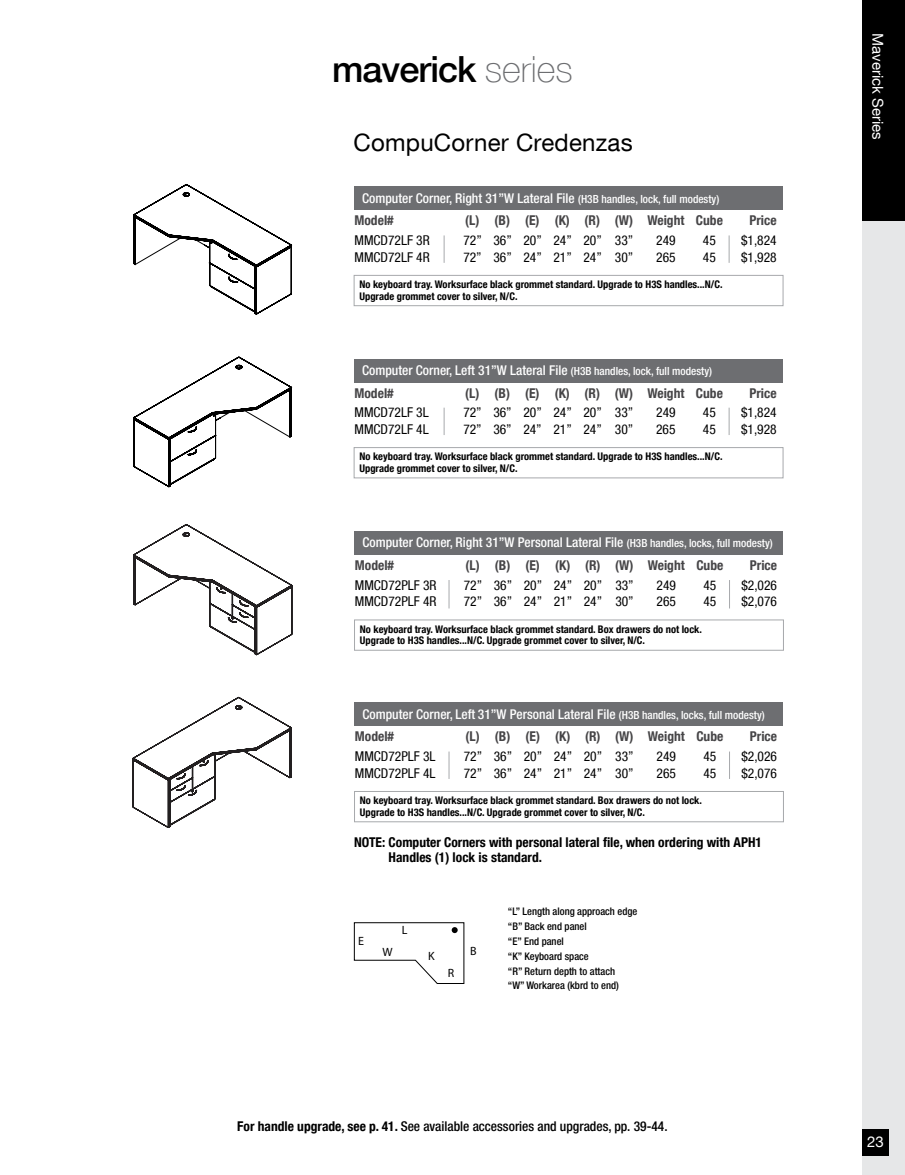
<style>
.page{position:relative;width:905px;height:1175px;background:#fff}
.page>*{position:absolute;margin:0;border:0;box-sizing:border-box;transform-origin:0 0}
.t1{font:500 36px "Helvetica Neue LT Com";letter-spacing:-.025em;color:#000}
.t2{font:24px "Helvetica Neue LT Com";letter-spacing:.01em;color:#000}
.t3{font:15px "Helvetica Neue LT Com";color:#fff}
.t4{font:condensed 13.5px/16.8px "Helvetica Neue LT Com";color:#000}
.t5{font:500 condensed 13.5px "Helvetica Neue LT Com";color:#fff}
.t6{font:700 condensed 13.5px "Helvetica Neue LT Com";color:#464547}
.t7{font:700 condensed 13.5px/15px "Helvetica Neue LT Com";color:#000}
.t8{font:500 condensed 13.5px "Helvetica Neue LT Com";color:#000}
.t9{font:12px "Myriad Pro";color:#000}
.t10{font:700 condensed 10.5px/11.6px "Helvetica Neue LT Com";color:#000}
.t11{font:500 condensed 10.5px/14.9px "Helvetica Neue LT Com";color:#000}
.s1{font-weight:100;color:#6d6e71}
.s2{font-size:11.25px}
.s3{font-weight:700}
</style>
<div class="page">
<div style="left:862px;top:0;width:42px;height:1174px;background:#e6e7e8"></div>
<div style="left:862px;top:0;width:42px;height:221px;background:#000"></div>
<div style="left:862px;top:1128px;width:27px;height:27px;background:#000"></div>
<div style="left:354px;top:186px;width:428px;height:24px;background:#6d6e71"></div>
<div style="left:354px;top:359px;width:428px;height:23px;background:#6d6e71"></div>
<svg style="left:444px;top:235px;width:1px;height:28px"></svg>
<svg style="left:444px;top:407px;width:1px;height:28px"></svg>
<svg style="left:728px;top:235px;width:1px;height:28px"></svg>
<svg style="left:728px;top:407px;width:1px;height:28px"></svg>
<div style="left:354px;top:275px;width:429px;height:31px;border:1px solid #a7a9ac"></div>
<div style="left:354px;top:447px;width:429px;height:31px;border:1px solid #a7a9ac"></div>
<svg style="left:133px;top:184px;width:159px;height:131px"></svg>
<svg style="left:133px;top:356px;width:159px;height:131px"></svg>
<div style="left:354px;top:531px;width:429px;height:24px;background:#6d6e71"></div>
<div style="left:354px;top:702px;width:429px;height:24px;background:#6d6e71"></div>
<svg style="left:448px;top:580px;width:1px;height:28px"></svg>
<svg style="left:448px;top:751px;width:1px;height:28px"></svg>
<svg style="left:729px;top:580px;width:1px;height:28px"></svg>
<svg style="left:729px;top:751px;width:1px;height:28px"></svg>
<div style="left:354px;top:619px;width:429px;height:31px;border:1px solid #a7a9ac"></div>
<div style="left:354px;top:791px;width:429px;height:31px;border:1px solid #a7a9ac"></div>
<svg style="left:353px;top:922px;width:112px;height:62px"></svg>
<svg style="left:133px;top:524px;width:159px;height:131px"></svg>
<svg style="left:132px;top:696px;width:160px;height:132px"></svg>
<h1 class="t1" style="left:332px;top:47px;width:242px">maverick <span class="s1">series</span></h1>
<h2 class="t2" style="left:353px;top:127px;width:281px">CompuCorner Credenzas</h2>
<p class="t5" style="left:362px;top:190px;width:359px">Computer Corner, Right 31”W Lateral File <span class="s2">(H3B handles, lock, full modesty)</span></p>
<p class="t6" style="left:354px;top:212px;width:41px">Model#</p>
<p class="t4" style="left:354px;top:232px;width:77px">MMCD72LF 3R<br>MMCD72LF 4R</p>
<p class="t6" style="left:465px;top:212px;width:259px">(L) (B) (E) (K) (R) (W) Weight Cube</p>
<p class="t4" style="left:463px;top:232px;width:171px">72” 36” 20” 24” 20” 33”</p>
<p class="t4" style="left:656px;top:232px;width:21px">249</p>
<p class="t4" style="left:703px;top:232px;width:14px">45</p>
<p class="t4" style="left:463px;top:248px;width:171px">72” 36” 24” 21” 24” 30”</p>
<p class="t4" style="left:656px;top:248px;width:21px">265</p>
<p class="t4" style="left:703px;top:248px;width:14px">45</p>
<p class="t10" style="left:359px;top:279px;width:364px">No keyboard tray. Worksurface black grommet standard. Upgrade to H3S handles...N/C.<br>Upgrade grommet cover to silver, N/C.</p>
<p class="t6" style="left:749px;top:212px;width:29px">Price</p>
<p class="t4" style="left:741px;top:232px;width:37px">$1,824 $1,928</p>
<p class="t5" style="left:362px;top:362px;width:351px">Computer Corner, Left 31”W Lateral File <span class="s2">(H3B handles, lock, full modesty)</span></p>
<p class="t6" style="left:354px;top:385px;width:41px">Model#</p>
<p class="t4" style="left:354px;top:404px;width:76px">MMCD72LF 3L<br>MMCD72LF 4L</p>
<p class="t6" style="left:465px;top:385px;width:259px">(L) (B) (E) (K) (R) (W) Weight Cube</p>
<p class="t4" style="left:463px;top:404px;width:171px">72” 36” 20” 24” 20” 33”</p>
<p class="t4" style="left:656px;top:404px;width:21px">249</p>
<p class="t4" style="left:703px;top:404px;width:14px">45</p>
<p class="t4" style="left:463px;top:421px;width:171px">72” 36” 24” 21” 24” 30”</p>
<p class="t4" style="left:656px;top:421px;width:21px">265</p>
<p class="t4" style="left:703px;top:421px;width:14px">45</p>
<p class="t10" style="left:359px;top:451px;width:364px">No keyboard tray. Worksurface black grommet standard. Upgrade to H3S handles...N/C.<br>Upgrade grommet cover to silver, N/C.</p>
<p class="t6" style="left:749px;top:385px;width:29px">Price</p>
<p class="t4" style="left:741px;top:404px;width:37px">$1,824 $1,928</p>
<p class="t5" style="left:362px;top:534px;width:412px">Computer Corner, Right 31”W Personal Lateral File <span class="s2">(H3B handles, locks, full modesty)</span></p>
<p class="t6" style="left:355px;top:557px;width:41px">Model#</p>
<p class="t6" style="left:465px;top:557px;width:259px">(L) (B) (E) (K) (R) (W) Weight Cube</p>
<p class="t6" style="left:749px;top:557px;width:29px">Price</p>
<p class="t4" style="left:355px;top:576px;width:83px">MMCD72PLF 3R<br>MMCD72PLF 4R</p>
<p class="t4" style="left:464px;top:576px;width:171px">72” 36” 20” 24” 20” 33”</p>
<p class="t4" style="left:656px;top:576px;width:21px">249</p>
<p class="t4" style="left:703px;top:576px;width:14px">45</p>
<p class="t4" style="left:464px;top:593px;width:171px">72” 36” 24” 21” 24” 30”</p>
<p class="t4" style="left:656px;top:593px;width:21px">265</p>
<p class="t4" style="left:703px;top:593px;width:14px">45</p>
<p class="t4" style="left:741px;top:576px;width:37px">$2,026 $2,076</p>
<p class="t10" style="left:360px;top:623px;width:343px">No keyboard tray. Worksurface black grommet standard. Box drawers do not lock.<br>Upgrade to H3S handles...N/C. Upgrade grommet cover to silver, N/C.</p>
<p class="t5" style="left:362px;top:706px;width:404px">Computer Corner, Left 31”W Personal Lateral File <span class="s2">(H3B handles, locks, full modesty)</span></p>
<p class="t6" style="left:355px;top:728px;width:41px">Model#</p>
<p class="t6" style="left:465px;top:728px;width:259px">(L) (B) (E) (K) (R) (W) Weight Cube</p>
<p class="t6" style="left:749px;top:728px;width:29px">Price</p>
<p class="t4" style="left:355px;top:748px;width:82px">MMCD72PLF 3L<br>MMCD72PLF 4L</p>
<p class="t4" style="left:463px;top:748px;width:171px">72” 36” 20” 24” 20” 33”</p>
<p class="t4" style="left:656px;top:748px;width:21px">249</p>
<p class="t4" style="left:703px;top:748px;width:14px">45</p>
<p class="t4" style="left:463px;top:764px;width:171px">72” 36” 24” 21” 24” 30”</p>
<p class="t4" style="left:656px;top:764px;width:21px">265</p>
<p class="t4" style="left:703px;top:764px;width:14px">45</p>
<p class="t4" style="left:741px;top:748px;width:37px">$2,026 $2,076</p>
<p class="t10" style="left:360px;top:794px;width:343px">No keyboard tray. Worksurface black grommet standard. Box drawers do not lock.<br>Upgrade to H3S handles...N/C. Upgrade grommet cover to silver, N/C.</p>
<p class="t7" style="left:388px;top:835px;width:375px;text-indent:-35px">NOTE: Computer Corners with personal lateral file, when ordering with APH1<br>Handles (1) lock is standard.</p>
<p class="t9" style="left:358px;top:933px;width:7px">E</p>
<p class="t9" style="left:382px;top:944px;width:12px">W</p>
<p class="t9" style="left:401px;top:923px;width:7px">L</p>
<p class="t9" style="left:428px;top:948px;width:8px">K</p>
<p class="t9" style="left:448px;top:966px;width:8px">R</p>
<p class="t9" style="left:470px;top:943px;width:8px">B</p>
<p class="t11" style="left:508px;top:904px;width:131px">“L” Length along approach edge “B” Back end panel<br>“E” End panel<br>“K” Keyboard space<br>“R” Return depth to attach<br>“W” Workarea (kbrd to end)</p>
<p class="t8" style="left:237px;top:1117px;width:432px"><span class="s3">For handle upgrade, see p. 41.</span> See available accessories and upgrades, pp. 39-44.</p>
<h3 class="t3" style="left:887px;top:33px;width:108px;rotate:90deg">Maverick Series</h3>
<h3 class="t3" style="left:867px;top:1132px;width:18px">23</h3>
</div>
